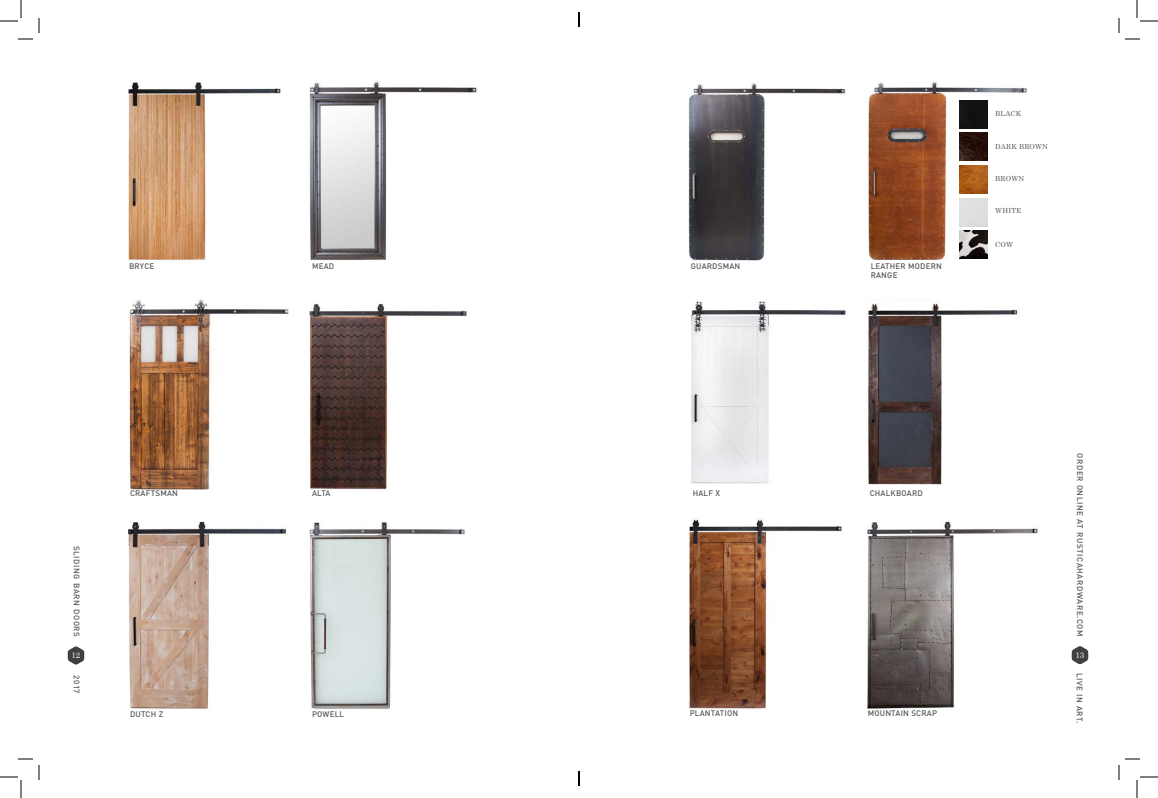
<style>
.page{position:relative;width:1158px;height:798px;background:#fff}
.page>*{position:absolute;margin:0;border:0;box-sizing:border-box;transform-origin:0 0}
.t1{font:500 8px "DIN";letter-spacing:.025em;color:#57585a}
.t2{font:500 8px "DIN";letter-spacing:.075em;color:#57585a}
.t3{font:8px "Century Schoolbook";color:#fff}
.t4{font:7px "Century Schoolbook";letter-spacing:.025em;color:#57585a}
</style>
<div class="page">
<img style="left:128px;top:521px;width:159px;height:188px">
<img style="left:309px;top:304px;width:158px;height:185px">
<img style="left:309px;top:522px;width:156px;height:187px">
<img style="left:128px;top:82px;width:153px;height:179px">
<img style="left:309px;top:81px;width:168px;height:180px">
<img style="left:128px;top:299px;width:161px;height:190px">
<svg style="left:1072px;top:646px;width:16px;height:18px"></svg>
<img style="left:868px;top:81px;width:159px;height:179px">
<img style="left:688px;top:83px;width:158px;height:178px">
<img style="left:691px;top:301px;width:155px;height:183px">
<img style="left:867px;top:303px;width:151px;height:182px">
<img style="left:689px;top:519px;width:153px;height:190px">
<img style="left:867px;top:521px;width:171px;height:188px">
<svg style="left:68px;top:646px;width:16px;height:19px"></svg>
<img style="left:960px;top:100px;width:28px;height:28px">
<img style="left:960px;top:231px;width:28px;height:28px">
<img style="left:960px;top:198px;width:28px;height:28px">
<img style="left:960px;top:165px;width:28px;height:29px">
<img style="left:960px;top:133px;width:28px;height:28px">
<svg style="left:0;top:0;width:40px;height:40px"></svg>
<svg style="left:0;top:758px;width:40px;height:40px"></svg>
<svg style="left:1118px;top:0;width:40px;height:40px"></svg>
<svg style="left:1118px;top:758px;width:40px;height:40px"></svg>
<svg style="left:578px;top:12px;width:2px;height:15px"></svg>
<svg style="left:578px;top:771px;width:2px;height:15px"></svg>
<p class="t1" style="left:129px;top:261px;width:27px">BRYCE</p>
<p class="t1" style="left:312px;top:261px;width:24px">MEAD</p>
<p class="t2" style="left:82px;top:546px;width:93px;rotate:90deg">SLIDING BARN DOORS</p>
<p class="t1" style="left:82px;top:675px;width:20px;rotate:90deg">2017</p>
<p class="t3" style="left:72px;top:651px;width:10px">12</p>
<p class="t1" style="left:130px;top:488px;width:50px">CRAFTSMAN</p>
<p class="t1" style="left:312px;top:488px;width:20px">ALTA</p>
<p class="t1" style="left:130px;top:709px;width:35px">DUTCH Z</p>
<p class="t1" style="left:312px;top:709px;width:34px">POWELL</p>
<p class="t1" style="left:691px;top:261px;width:51px">GUARDSMAN</p>
<p class="t1" style="left:871px;top:261px;width:73px">LEATHER MODERN</p>
<p class="t1" style="left:871px;top:270px;width:28px">RANGE</p>
<p class="t4" style="left:995px;top:109px;width:27px">BLACK</p>
<p class="t4" style="left:995px;top:142px;width:54px">DARK BROWN</p>
<p class="t4" style="left:995px;top:174px;width:30px">BROWN</p>
<p class="t4" style="left:995px;top:206px;width:27px">WHITE</p>
<p class="t4" style="left:995px;top:240px;width:19px">COW</p>
<p class="t1" style="left:693px;top:488px;width:29px">HALF X</p>
<p class="t1" style="left:870px;top:488px;width:55px">CHALKBOARD</p>
<p class="t1" style="left:690px;top:708px;width:50px">PLANTATION</p>
<p class="t1" style="left:868px;top:708px;width:71px">MOUNTAIN SCRAP</p>
<p class="t2" style="left:1085px;top:453px;width:185px;rotate:90deg">ORDER ONLINE AT RUSTICAHARDWARE.COM</p>
<p class="t3" style="left:1076px;top:650px;width:10px">13</p>
<p class="t2" style="left:1085px;top:673px;width:53px;rotate:90deg">LIVE IN ART.</p>
</div>
